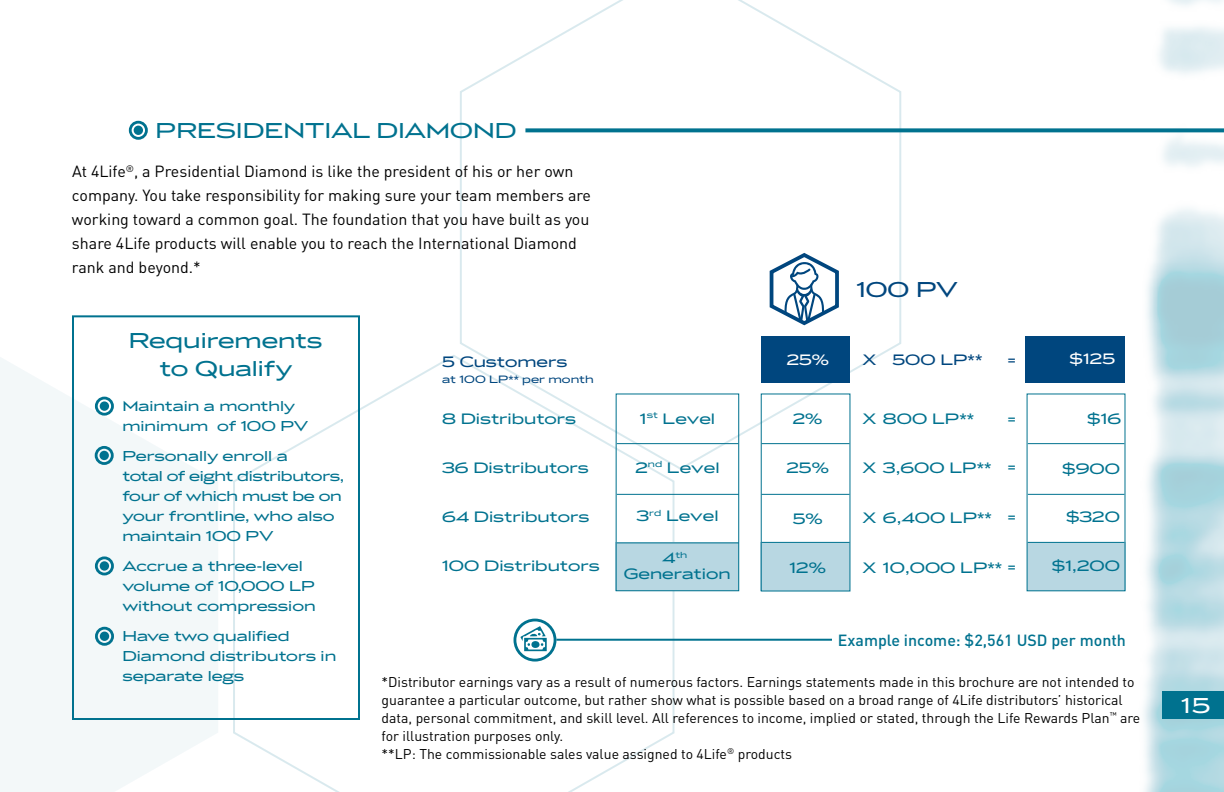
<style>
.page{position:relative;width:1224px;height:792px;background:#fff}
.page>*{position:absolute;margin:0;border:0;box-sizing:border-box;transform-origin:0 0}
.t1{font:24px/28.8px "Luxury Gold";color:#00728f;text-align:center}
.t2{font:24px "Luxury Gold";color:#00467e}
.t3{font:24px "Luxury Gold";color:#fff}
.t4{font:16.8px "Luxury Gold";color:#00728f}
.t5{font:16.8px "Luxury Gold";color:#00467e}
.t6{font:16.8px "Luxury Gold";color:#fff}
.t7{font:16px/24px "DIN";color:#000}
.t8{font:16px/20px "Luxury Gold";color:#00728f}
.t9{font:16px/20px "Luxury Gold";letter-spacing:-.02em;color:#00728f}
.t10{font:500 16px "DIN";color:#00728f}
.t11{font:14px/18px "DIN";color:#000}
.t12{font:11.8px "Luxury Gold";color:#00467e}
.t13{font:9.8px "Luxury Gold";color:#00728f}
.s1{font-size:16.8px}
</style>
<div class="page">
<svg style="left:0;top:357px;width:218px;height:435px;fill:#f3f8f9"></svg>
<svg style="left:460px;top:0;width:443px;height:471px"></svg>
<svg style="left:233px;top:353px;width:443px;height:439px"></svg>
<img style="left:1116px;top:0;width:108px;height:792px">
<div style="left:1162px;top:691px;width:62px;height:28px;background:#00728f"></div>
<div style="left:72px;top:315px;width:288px;height:405px;border:2px solid #00728f"></div>
<svg style="left:525px;top:128px;width:699px;height:4px;background:#187f99"></svg>
<div style="left:1027px;top:543px;width:98px;height:48px;background:#b8d7e2"></div>
<div style="left:761px;top:543px;width:89px;height:48px;background:#b8d7e2"></div>
<div style="left:615px;top:543px;width:123px;height:48px;background:#b8d7e2"></div>
<div style="left:1025px;top:336px;width:100px;height:47px;background:#00467e"></div>
<div style="left:616px;top:393px;width:123px;height:198px;border:1px solid #00728f"></div>
<div style="left:761px;top:336px;width:89px;height:47px;background:#00467e"></div>
<div style="left:1027px;top:394px;width:98px;height:50px;background:#fff"></div>
<hr style="left:762px;top:443px;width:88px;height:1px;background:#00728f">
<hr style="left:762px;top:494px;width:88px;height:1px;background:#00728f">
<hr style="left:762px;top:542px;width:88px;height:1px;background:#00728f">
<hr style="left:617px;top:443px;width:121px;height:1px;background:#00728f">
<hr style="left:617px;top:494px;width:122px;height:1px;background:#00728f">
<hr style="left:617px;top:543px;width:122px;height:1px;background:#00728f">
<hr style="left:1028px;top:443px;width:96px;height:1px;background:#00728f">
<hr style="left:1028px;top:494px;width:96px;height:1px;background:#00728f">
<hr style="left:1028px;top:542px;width:96px;height:1px;background:#00728f">
<svg style="left:766px;top:251px;width:75px;height:76px"></svg>
<div style="left:134px;top:126px;width:9px;height:9px;background:#00728f;border-radius:50%"></div>
<div style="left:129px;top:121px;width:19px;height:19px;border:3px solid #00728f;border-radius:50%"></div>
<div style="left:100px;top:401px;width:9px;height:10px;background:#00728f;border-radius:50%"></div>
<div style="left:95px;top:397px;width:19px;height:19px;border:3px solid #00728f;border-radius:50%"></div>
<div style="left:100px;top:451px;width:9px;height:9px;background:#00728f;border-radius:50%"></div>
<div style="left:95px;top:446px;width:19px;height:19px;border:3px solid #00728f;border-radius:50%"></div>
<div style="left:100px;top:561px;width:9px;height:10px;background:#00728f;border-radius:50%"></div>
<div style="left:95px;top:556px;width:19px;height:19px;border:3px solid #00728f;border-radius:50%"></div>
<div style="left:100px;top:632px;width:9px;height:9px;background:#00728f;border-radius:50%"></div>
<div style="left:95px;top:627px;width:19px;height:19px;border:3px solid #00728f;border-radius:50%"></div>
<hr style="left:556px;top:639px;width:276px;height:2px;background:#00728f">
<div style="left:514px;top:619px;width:42px;height:43px;border:3px solid #00728f;border-radius:50%"></div>
<svg style="left:520px;top:626px;width:27px;height:25px"></svg>
<h1 class="t1" style="left:156px;top:116px;width:362px">PRESIDENTIAL DIAMOND</h1>
<p class="t7" style="left:72px;top:159px;width:521px">At 4Life<sup>®</sup>, a Presidential Diamond is like the president of his or her own company. You take responsibility for making sure your team members are working toward a common goal. The foundation that you have built as you share 4Life products will enable you to reach the International Diamond rank and beyond.*</p>
<h1 class="t2" style="left:856px;top:277px;width:103px">100 PV</h1>
<h1 class="t1" style="left:129px;top:326px;width:195px">Requirements to Qualify</h1>
<p class="t8" style="left:122px;top:396px;width:187px">Maintain a monthly minimum of 100 PV</p>
<p class="t9" style="left:122px;top:446px;width:223px">Personally enroll a<br>total of eight distributors, four of which must be on your frontline, who also maintain 100 PV</p>
<p class="t8" style="left:122px;top:556px;width:195px">Accrue a three-level volume of 10,000 LP without compression</p>
<p class="t8" style="left:122px;top:626px;width:215px">Have two qualified<br>Diamond distributors in separate legs</p>
<p class="t5" style="left:442px;top:352px;width:127px">5 Customers</p>
<p class="t12" style="left:442px;top:373px;width:153px">at 100 LP** per month</p>
<p class="t6" style="left:787px;top:350px;width:44px">25%</p>
<p class="t5" style="left:862px;top:351px;width:121px">X 500 LP**</p>
<p class="t5" style="left:1008px;top:351px;width:9px">=</p>
<p class="t6" style="left:1070px;top:349px;width:47px">$125</p>
<p class="t4" style="left:442px;top:410px;width:136px">8 Distributors</p>
<p class="t4" style="left:442px;top:458px;width:148px">36 Distributors</p>
<p class="t4" style="left:442px;top:507px;width:149px">64 Distributors</p>
<p class="t4" style="left:640px;top:410px;width:77px">1<sup>st</sup> Level</p>
<p class="t4" style="left:635px;top:458px;width:86px">2<sup>nd</sup> Level</p>
<p class="t4" style="left:636px;top:507px;width:84px">3<sup>rd</sup> Level</p>
<p class="t4" style="left:793px;top:410px;width:31px">2%</p>
<p class="t4" style="left:787px;top:459px;width:44px">25%</p>
<p class="t4" style="left:793px;top:509px;width:31px">5%</p>
<p class="t4" style="left:862px;top:410px;width:113px">X 800 LP**</p>
<p class="t4" style="left:1008px;top:410px;width:9px">=</p>
<p class="t4" style="left:863px;top:459px;width:131px">X 3,600 LP**</p>
<p class="t4" style="left:863px;top:509px;width:155px">X 6,400 LP** =</p>
<p class="t4" style="left:1008px;top:458px;width:9px">=</p>
<p class="t4" style="left:1087px;top:410px;width:36px">$16</p>
<p class="t4" style="left:1062px;top:460px;width:59px">$900</p>
<p class="t4" style="left:1066px;top:507px;width:55px">$320</p>
<p class="t4" style="left:442px;top:557px;width:159px">100 Distributors</p>
<p class="t13" style="left:662px;top:549px;width:27px"><span class="s1">4</span>th</p>
<p class="t4" style="left:624px;top:565px;width:108px">Generation</p>
<p class="t4" style="left:789px;top:559px;width:38px">12%</p>
<p class="t4" style="left:863px;top:559px;width:155px">X 10,000 LP** =</p>
<p class="t4" style="left:1052px;top:557px;width:69px">$1,200</p>
<p class="t10" style="left:838px;top:630px;width:290px">Example income: $2,561 USD per month</p>
<p class="t11" style="left:382px;top:672px;width:760px">*Distributor earnings vary as a result of numerous factors. Earnings statements made in this brochure are not intended to guarantee a particular outcome, but rather show what is possible based on a broad range of 4Life distributors’ historical data, personal commitment, and skill level. All references to income, implied or stated, through the Life Rewards Plan<sup>™</sup> are for illustration purposes only.<br>**LP: The commissionable sales value assigned to 4Life<sup>®</sup> products</p>
<h1 class="t3" style="left:1181px;top:693px;width:31px">15</h1>
</div>
